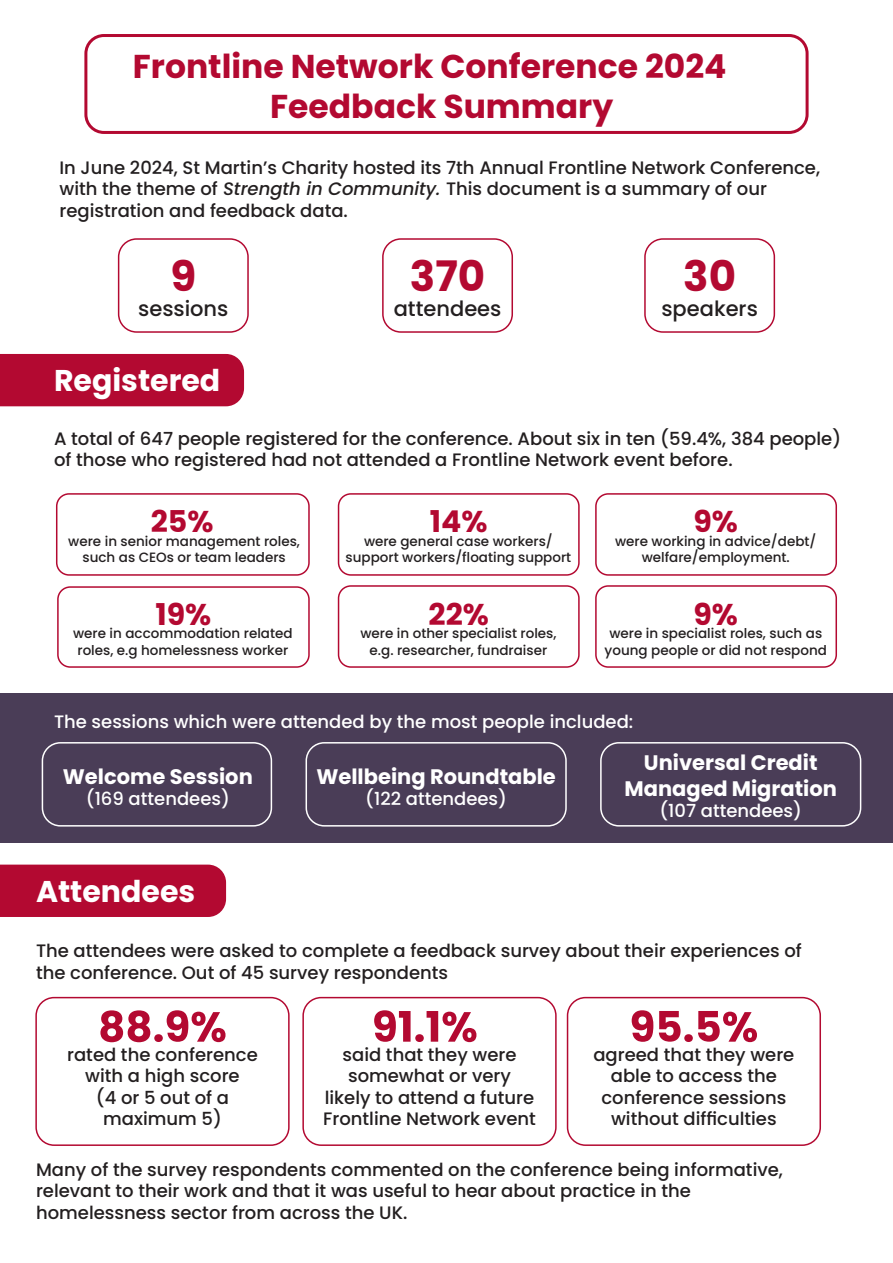
<style>
.page{position:relative;width:893px;height:1263px;background:#fff}
.page>*{position:absolute;margin:0;border:0;box-sizing:border-box;transform-origin:0 0}
.t1{font:700 42px "Poppins";color:#b30931}
.t2{font:700 33px "Poppins";color:#b30931}
.t3{font:700 30px "Poppins";color:#fff}
.t4{font:700 30px "Poppins";color:#b30931}
.t5{font:700 21px/25.2px "Poppins";color:#fff;text-align:center}
.t6{font:500 21px "Poppins";color:#231f20}
.t7{font:500 18px/21.6px "Poppins";color:#231f20}
.t8{font:500 18px "Poppins";color:#fff}
.t9{font:500 13.5px/16.2px "Poppins";color:#231f20;text-align:center}
.s1{font-style:italic}
</style>
<div class="page">
<div style="left:0;top:694px;width:893px;height:149px;background:#4a3d57"></div>
<div style="left:0;top:354px;width:244px;height:52px;background:#b30931"></div>
<div style="left:0;top:865px;width:226px;height:52px;background:#b30931"></div>
<div style="left:84px;top:34px;width:725px;height:100px;border:3px solid #b30931;border-radius:18px"></div>
<svg style="left:100px;top:1010px;width:126px;height:32px"></svg>
<div style="left:35px;top:997px;width:255px;height:149px;border:2px solid #b30931;border-radius:18px"></div>
<svg style="left:374px;top:1010px;width:102px;height:32px"></svg>
<div style="left:302px;top:997px;width:255px;height:149px;border:2px solid #b30931;border-radius:18px"></div>
<svg style="left:632px;top:1010px;width:125px;height:32px"></svg>
<div style="left:567px;top:997px;width:254px;height:149px;border:2px solid #b30931;border-radius:18px"></div>
<div style="left:42px;top:742px;width:230px;height:84px;border:2px solid #fff;border-radius:18px"></div>
<div style="left:306px;top:742px;width:261px;height:84px;border:2px solid #fff;border-radius:18px"></div>
<div style="left:600px;top:742px;width:261px;height:84px;border:2px solid #fff;border-radius:18px"></div>
<div style="left:118px;top:238px;width:131px;height:95px;border:2px solid #b30931;border-radius:18px"></div>
<div style="left:382px;top:238px;width:131px;height:95px;border:2px solid #b30931;border-radius:18px"></div>
<div style="left:644px;top:238px;width:131px;height:95px;border:2px solid #b30931;border-radius:18px"></div>
<div style="left:56px;top:493px;width:254px;height:83px;border:2px solid #b30931;border-radius:12px"></div>
<div style="left:57px;top:586px;width:253px;height:82px;border:2px solid #b30931;border-radius:12px"></div>
<div style="left:338px;top:493px;width:242px;height:83px;border:2px solid #b30931;border-radius:12px"></div>
<div style="left:338px;top:585px;width:242px;height:83px;border:2px solid #b30931;border-radius:12px"></div>
<div style="left:595px;top:493px;width:242px;height:83px;border:2px solid #b30931;border-radius:12px"></div>
<div style="left:595px;top:585px;width:242px;height:83px;border:2px solid #b30931;border-radius:12px"></div>
<p class="t2" style="left:133px;top:48px;width:595px">Frontline Network Conference 2024</p>
<p class="t2" style="left:270px;top:87px;width:345px">Feedback Summary</p>
<p class="t7" style="left:60px;top:157px;width:762px">In June 2024, St Martin’s Charity hosted its 7th Annual Frontline Network Conference, with the theme of <span class="s1">Strength in Community.</span> This document is a summary of our registration and feedback data.</p>
<p class="t1" style="left:170px;top:252px;width:27px">9</p>
<p class="t6" style="left:138px;top:297px;width:92px">sessions</p>
<p class="t3" style="left:54px;top:364px;width:168px">Registered</p>
<p class="t1" style="left:410px;top:252px;width:77px">370</p>
<p class="t6" style="left:394px;top:297px;width:109px">attendees</p>
<p class="t1" style="left:683px;top:252px;width:54px">30</p>
<p class="t6" style="left:661px;top:297px;width:98px">speakers</p>
<p class="t7" style="left:54px;top:428px;width:789px">A total of 647 people registered for the conference. About six in ten (59.4%, 384 people) of those who registered had not attended a Frontline Network event before.</p>
<p class="t4" style="left:151px;top:504px;width:64px">25%</p>
<p class="t9" style="left:68px;top:533px;width:233px">were in senior management roles, such as CEOs or team leaders</p>
<p class="t4" style="left:430px;top:504px;width:59px">14%</p>
<p class="t9" style="left:346px;top:533px;width:227px">were general case workers/ support workers/floating support</p>
<p class="t4" style="left:693px;top:504px;width:46px">9%</p>
<p class="t9" style="left:615px;top:533px;width:203px">were working in advice/debt/ welfare/employment.</p>
<p class="t4" style="left:156px;top:597px;width:57px">19%</p>
<p class="t4" style="left:429px;top:597px;width:62px">22%</p>
<p class="t4" style="left:693px;top:597px;width:46px">9%</p>
<p class="t9" style="left:73px;top:626px;width:221px">were in accommodation related roles, e.g homelessness worker</p>
<p class="t9" style="left:360px;top:626px;width:198px">were in other specialist roles, e.g. researcher, fundraiser</p>
<p class="t9" style="left:605px;top:626px;width:224px">were in specialist roles, such as young people or did not respond</p>
<p class="t8" style="left:54px;top:711px;width:581px">The sessions which were attended by the most people included:</p>
<p class="t5" style="left:63px;top:764px;width:191px">Welcome Session</p>
<p class="t8" style="left:86px;top:788px;width:146px">(169 attendees)</p>
<p class="t5" style="left:624px;top:750px;width:214px">Universal Credit<br>Managed Migration</p>
<p class="t8" style="left:659px;top:800px;width:144px">(107 attendees)</p>
<p class="t5" style="left:316px;top:764px;width:241px">Wellbeing Roundtable</p>
<p class="t8" style="left:365px;top:788px;width:143px">(122 attendees)</p>
<p class="t3" style="left:36px;top:874px;width:161px">Attendees</p>
<p class="t7" style="left:36px;top:940px;width:767px">The attendees were asked to complete a feedback survey about their experiences of the conference. Out of 45 survey respondents</p>
<p class="t7" style="left:67px;top:1043px;width:192px;text-align:center">rated the conference with a high score<br>(4 or 5 out of a maximum 5)</p>
<p class="t7" style="left:323px;top:1043px;width:214px;text-align:center">said that they were somewhat or very likely to attend a future<br>Frontline Network event</p>
<p class="t7" style="left:593px;top:1043px;width:202px;text-align:center">agreed that they were able to access the conference sessions without difficulties</p>
<p class="t7" style="left:36px;top:1158px;width:748px">Many of the survey respondents commented on the conference being informative, relevant to their work and that it was useful to hear about practice in the homelessness sector from across the UK.</p>
</div>
